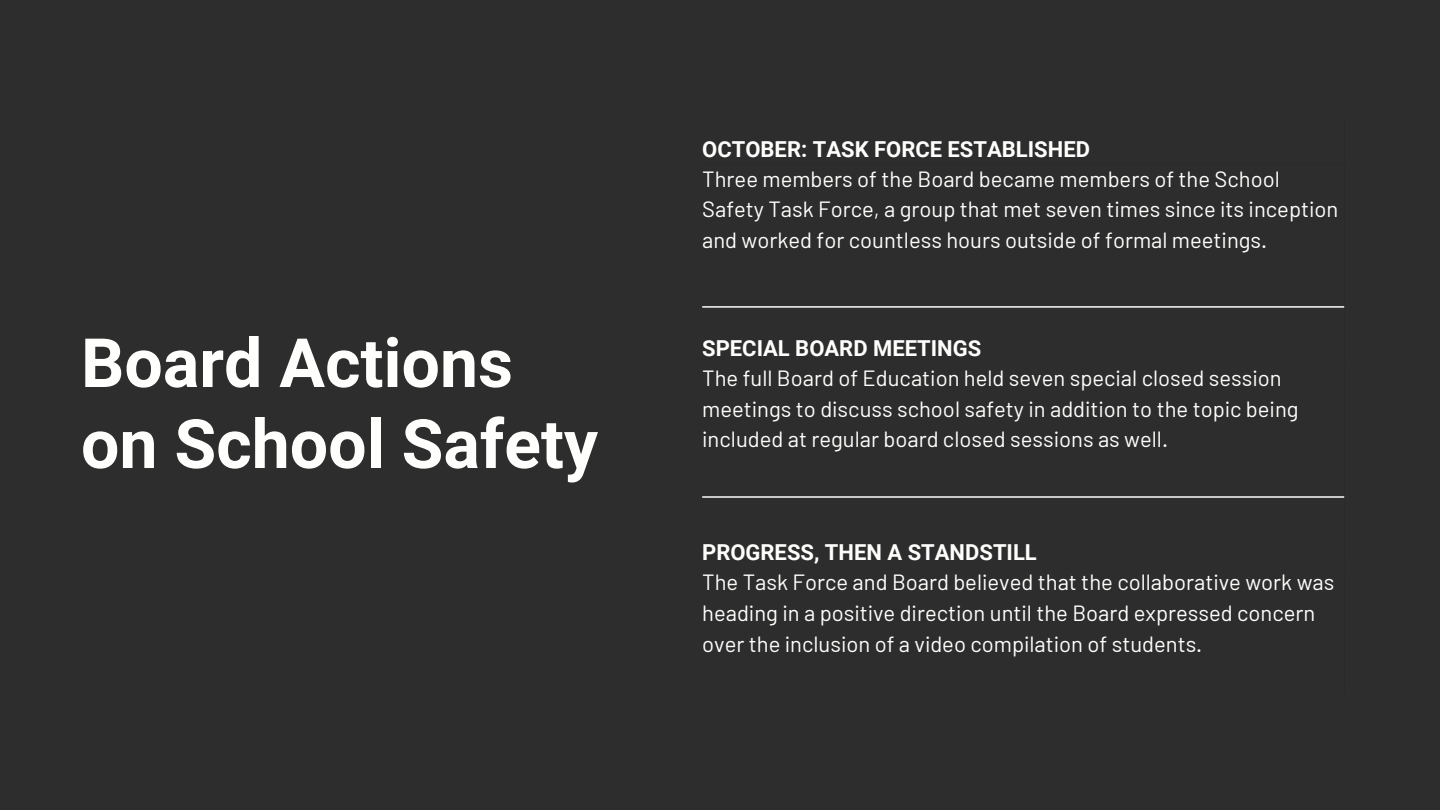
<style>
.page{position:relative;width:1440px;height:810px;background:#2e2d2d}
.page>*{position:absolute;margin:0;border:0;box-sizing:border-box;transform-origin:0 0}
.t1{font:700 68px/81px "Roboto";color:#fefffd}
.t2{font:22px/30.8px "Barlow";color:#fefffd}
.t3{font:700 22px "Roboto";color:#fefffd}
</style>
<div class="page">
<hr style="left:702px;top:306px;width:642px;height:2px;background:#fefffd">
<hr style="left:702px;top:496px;width:642px;height:2px;background:#fefffd">
<h1 class="t1" style="left:81px;top:323px;width:519px">Board Actions on School Safety</h1>
<p class="t3" style="left:702px;top:136px;width:389px">OCTOBER: TASK FORCE ESTABLISHED</p>
<p class="t2" style="left:702px;top:162px;width:638px">Three members of the Board became members of the School<br>Safety Task Force, a group that met seven times since its inception and worked for countless hours outside of formal meetings.</p>
<p class="t3" style="left:702px;top:335px;width:280px">SPECIAL BOARD MEETINGS</p>
<p class="t2" style="left:702px;top:362px;width:598px">The full Board of Education held seven special closed session meetings to discuss school safety in addition to the topic being included at regular board closed sessions as well.</p>
<p class="t3" style="left:702px;top:540px;width:336px">PROGRESS, THEN A STANDSTILL</p>
<p class="t2" style="left:702px;top:566px;width:634px">The Task Force and Board believed that the collaborative work was heading in a positive direction until the Board expressed concern over the inclusion of a video compilation of students.</p>
</div>
